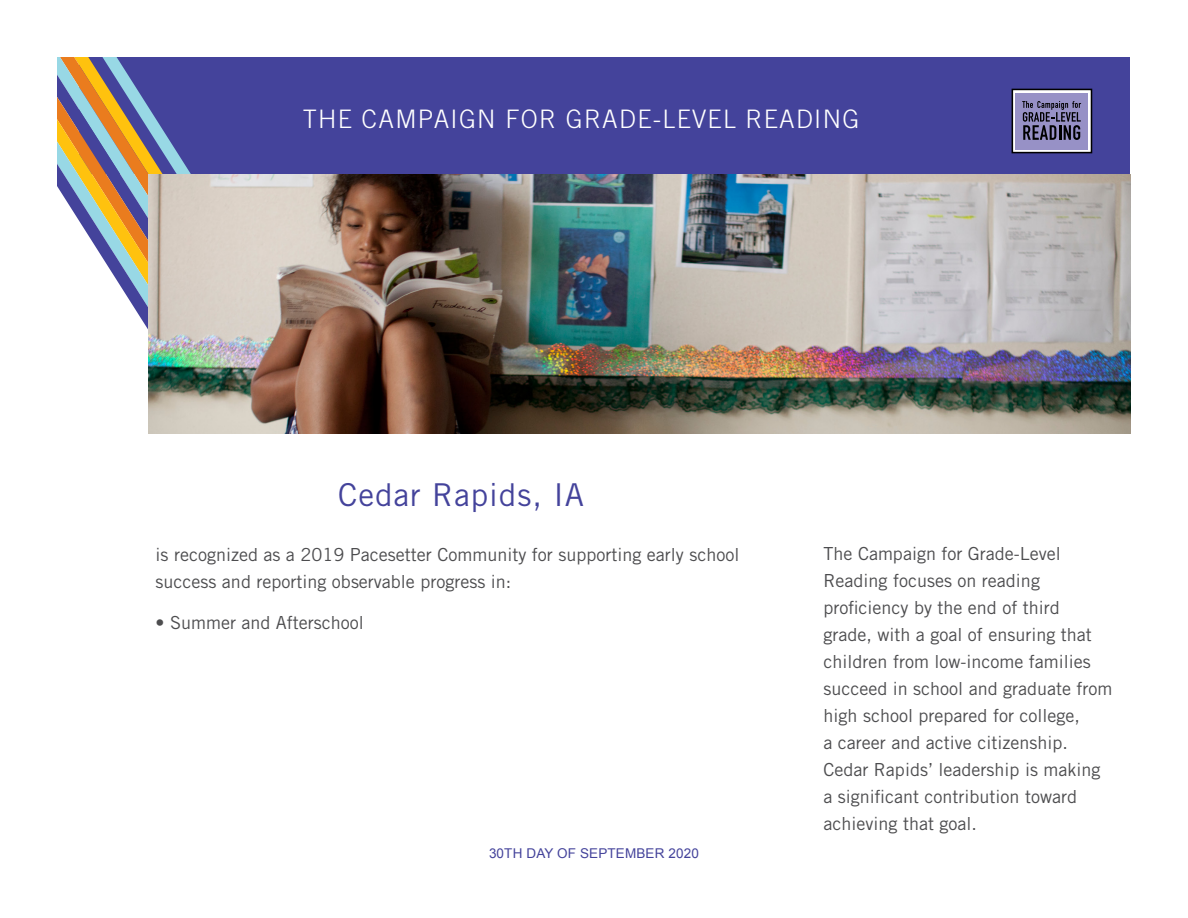
<style>
.page{position:relative;width:1188px;height:918px;background:#fff}
.page>*{position:absolute;margin:0;border:0;box-sizing:border-box;transform-origin:0 0}
.t1{font:31.5px "Trade Gothic";letter-spacing:.03em;color:#44439b}
.t2{font:300 25.5px "Trade Gothic";letter-spacing:.05em;color:#fff}
.t3{font:18px/27px "Trade Gothic";color:#4d4d4f}
.t4{font:13.5px "Arial";letter-spacing:.01em;color:#44439b}
</style>
<div class="page">
<div style="left:79px;top:57px;width:1051px;height:117px;background:#44439b"></div>
<svg style="left:94px;top:245px;width:54px;height:84px"></svg>
<svg style="left:57px;top:57px;width:134px;height:188px"></svg>
<svg style="left:1015px;top:92px;width:74px;height:58px"></svg>
<div style="left:1012px;top:89px;width:80px;height:64px;border:2px solid #000"></div>
<div style="left:1016px;top:93px;width:72px;height:56px;background:#9791c6"></div>
<svg style="left:1022px;top:101px;width:59px;height:39px"></svg>
<img style="left:148px;top:174px;width:982px;height:259px">
<h2 class="t2" style="left:303px;top:103px;width:558px">THE CAMPAIGN FOR GRADE-LEVEL READING</h2>
<h1 class="t1" style="left:338px;top:476px;width:248px">Cedar Rapids, IA</h1>
<p class="t3" style="left:156px;top:541px;width:585px">is recognized as a 2019 Pacesetter Community for supporting early school success and reporting observable progress in:</p>
<p class="t3" style="left:156px;top:609px;width:210px">• Summer and Afterschool</p>
<p class="t4" style="left:489px;top:845px;width:211px">30TH DAY OF SEPTEMBER 2020</p>
<p class="t3" style="left:824px;top:540px;width:290px">The Campaign for Grade-Level<br>Reading focuses on reading proficiency by the end of third grade, with a goal of ensuring that children from low-income families succeed in school and graduate from high school prepared for college,<br>a career and active citizenship.<br>Cedar Rapids’ leadership is making a significant contribution toward achieving that goal.</p>
</div>
